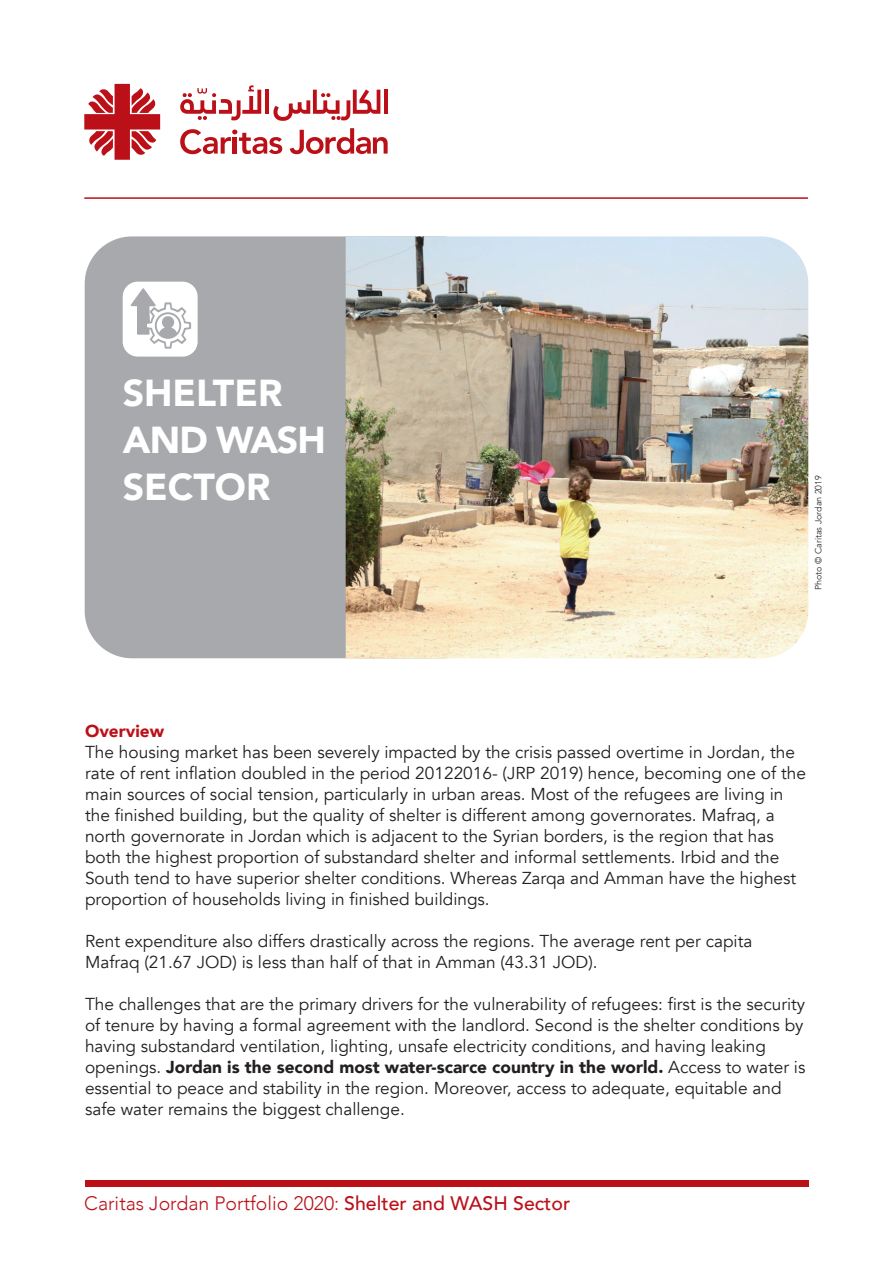
<style>
.page{position:relative;width:893px;height:1263px;background:#fff}
.page>*{position:absolute;margin:0;border:0;box-sizing:border-box;transform-origin:0 0}
.t1{font:900 37.5px/46.8px "Avenir";color:#fff}
.t2{font:300 19.5px "Avenir";color:#bb1018}
.t3{font:17.25px/21px "Avenir";color:#231f20}
.t4{font:900 17.25px "Avenir";color:#bb1018}
.t5{font:300 9px "Avenir";color:#231f20}
.s1{font-weight:900}
.s2{font-weight:500}
</style>
<div class="page">
<div style="left:85px;top:236px;width:261px;height:422px;background:#a8a9ad"></div>
<div style="left:85px;top:1181px;width:723px;height:6px;background:#bb1018"></div>
<svg style="left:84px;top:84px;width:76px;height:76px"></svg>
<svg style="left:180px;top:85px;width:81px;height:35px"></svg>
<hr style="left:265px;top:90px;width:3px;height:24px;background:#bb1018">
<svg style="left:273px;top:89px;width:107px;height:32px"></svg>
<hr style="left:384px;top:90px;width:4px;height:24px;background:#bb1018">
<svg style="left:180px;top:129px;width:102px;height:25px"></svg>
<svg style="left:290px;top:128px;width:98px;height:26px"></svg>
<img style="left:346px;top:236px;width:462px;height:422px">
<hr style="left:84px;top:197px;width:724px;height:2px;background:#bb1018">
<div style="left:123px;top:282px;width:75px;height:75px;background:#fff;border-radius:15px"></div>
<svg style="left:131px;top:288px;width:60px;height:61px"></svg>
<h1 class="t1" style="left:123px;top:371px;width:205px">SHELTER<br>AND WASH<br>SECTOR</h1>
<p class="t5" style="left:812px;top:590px;width:116px;rotate:-90deg">Photo © Caritas Jordan 2019</p>
<p class="t4" style="left:85px;top:720px;width:81px">Overview</p>
<p class="t3" style="left:85px;top:742px;width:722px">The housing market has been severely impacted by the crisis passed overtime in Jordan, the rate of rent inflation doubled in the period 20122016- (JRP 2019) hence, becoming one of the main sources of social tension, particularly in urban areas. Most of the refugees are living in the finished building, but the quality of shelter is different among governorates. Mafraq, a north governorate in Jordan which is adjacent to the Syrian borders, is the region that has both the highest proportion of substandard shelter and informal settlements. Irbid and the South tend to have superior shelter conditions. Whereas Zarqa and Amman have the highest proportion of households living in finished buildings.</p>
<p class="t3" style="left:85px;top:931px;width:669px">Rent expenditure also differs drastically across the regions. The average rent per capita<br>Mafraq (21.67 JOD) is less than half of that in Amman (43.31 JOD).</p>
<p class="t3" style="left:85px;top:994px;width:722px">The challenges that are the primary drivers for the vulnerability of refugees: first is the security of tenure by having a formal agreement with the landlord. Second is the shelter conditions by having substandard ventilation, lighting, unsafe electricity conditions, and having leaking openings. <span class="s1">Jordan is the second most water-scarce country in the world.</span> Access to water is essential to peace and stability in the region. Moreover, access to adequate, equitable and safe water remains the biggest challenge.</p>
<p class="t2" style="left:84px;top:1190px;width:487px">Caritas Jordan Portfolio 2020: <span class="s2">Shelter and WASH Sector</span></p>
</div>
